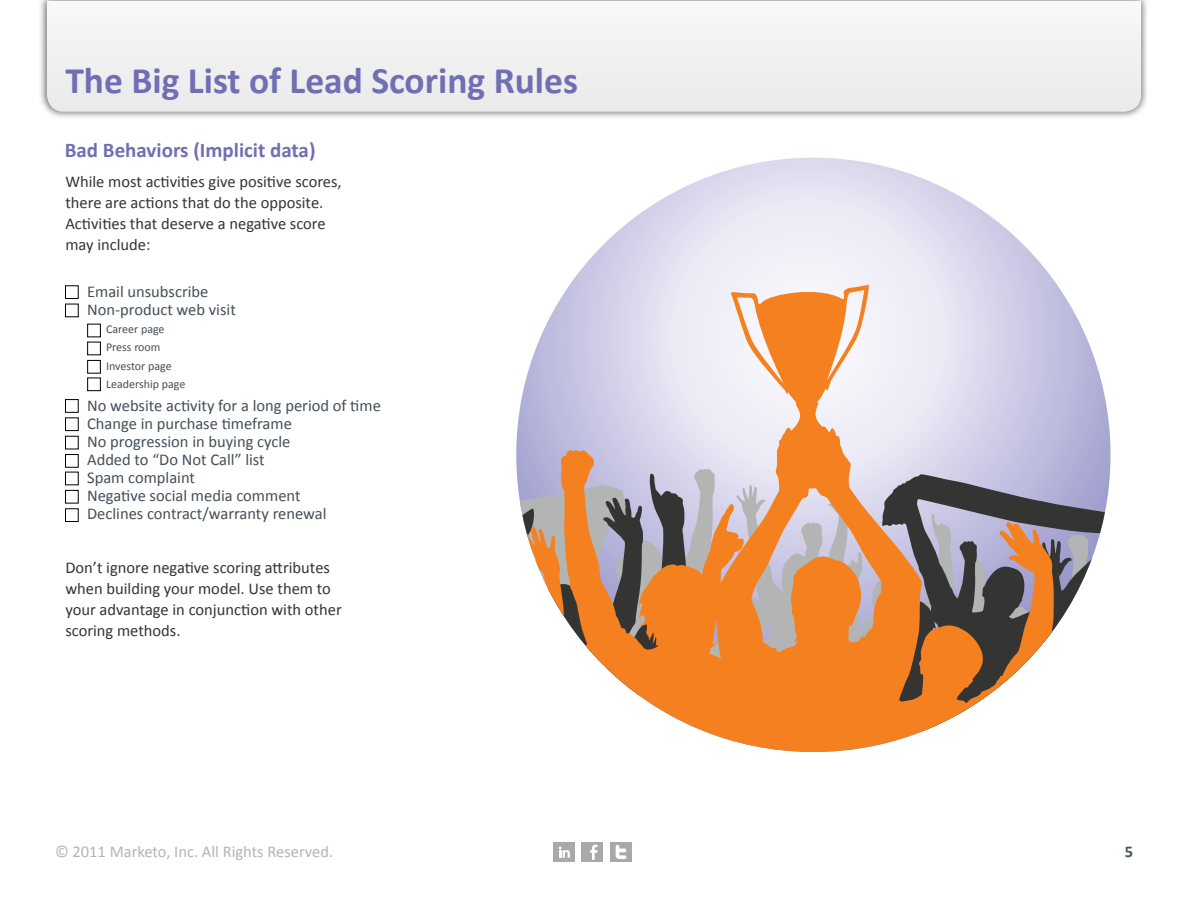
<style>
.page{position:relative;width:1188px;height:918px;background:#fff}
.page>*{position:absolute;margin:0;border:0;box-sizing:border-box;transform-origin:0 0}
.t1{font:700 37.5px "Calibri";color:#716fb4}
.t2{font:700 21px "Calibri";color:#716fb3}
.t3{font:16.5px/21px "Calibri";color:#343433}
.t4{font:16.5px/18px "Calibri";color:#454f59}
.t5{font:16.5px "Calibri";color:#b3b4b4}
.t6{font:700 16.5px "Calibri";color:#45555f}
.t7{font:12px/18.3px "Calibri";color:#454f59}
</style>
<div class="page">
<div style="left:554px;top:842px;width:21px;height:20px;background:#a7a9ac"></div>
<svg style="left:559px;top:846px;width:11px;height:12px"></svg>
<div style="left:582px;top:842px;width:21px;height:20px;background:#a7a9ac"></div>
<svg style="left:590px;top:844px;width:7px;height:16px"></svg>
<div style="left:610px;top:842px;width:21px;height:20px;background:#a7a9ac"></div>
<svg style="left:616px;top:845px;width:10px;height:14px"></svg>
<div style="left:39px;top:0;width:1110px;height:120px;background:#000;opacity:.75"></div>
<div style="left:47px;top:1px;width:1094px;height:111px;background:#f1f1f1"></div>
<div style="left:65px;top:285px;width:14px;height:14px;border:1px solid #000"></div>
<div style="left:65px;top:399px;width:14px;height:14px;border:1px solid #000"></div>
<div style="left:65px;top:472px;width:14px;height:13px;border:1px solid #000"></div>
<div style="left:65px;top:436px;width:14px;height:13px;border:1px solid #000"></div>
<div style="left:65px;top:508px;width:14px;height:14px;border:1px solid #000"></div>
<div style="left:65px;top:304px;width:14px;height:13px;border:1px solid #000"></div>
<div style="left:65px;top:417px;width:14px;height:14px;border:1px solid #000"></div>
<div style="left:65px;top:490px;width:14px;height:14px;border:1px solid #000"></div>
<div style="left:65px;top:454px;width:14px;height:14px;border:1px solid #000"></div>
<div style="left:87px;top:378px;width:14px;height:13px;border:1px solid #000"></div>
<div style="left:87px;top:342px;width:14px;height:13px;border:1px solid #000"></div>
<div style="left:87px;top:324px;width:14px;height:13px;border:1px solid #000"></div>
<div style="left:87px;top:360px;width:14px;height:14px;border:1px solid #000"></div>
<svg style="left:516px;top:158px;width:595px;height:594px;background:#e1e0f0"></svg>
<svg style="left:516px;top:284px;width:595px;height:468px"></svg>
<h1 class="t1" style="left:65px;top:57px;width:514px">The Big List of Lead Scoring Rules</h1>
<p class="t2" style="left:65px;top:137px;width:252px">Bad Behaviors (Implicit data)</p>
<p class="t3" style="left:65px;top:171px;width:278px">While most activities give positive scores, there are actions that do the opposite.<br>Activities that deserve a negative score may include:</p>
<p class="t4" style="left:87px;top:282px;width:150px">Email unsubscribe<br>Non-product web visit</p>
<p class="t7" style="left:106px;top:319px;width:81px">Career page<br>Press room<br>Investor page<br>Leadership page</p>
<p class="t4" style="left:87px;top:396px;width:295px">No website activity for a long period of time<br>Change in purchase timeframe<br>No progression in buying cycle<br>Added to “Do Not Call” list<br>Spam complaint<br>Negative social media comment<br>Declines contract/warranty renewal</p>
<p class="t3" style="left:65px;top:556px;width:278px">Don’t ignore negative scoring attributes when building your model. Use them to your advantage in conjunction with other scoring methods.</p>
<p class="t5" style="left:55px;top:842px;width:280px">© 2011 Marketo, Inc. All Rights Reserved.</p>
<p class="t6" style="left:1125px;top:841px;width:10px">5</p>
</div>
